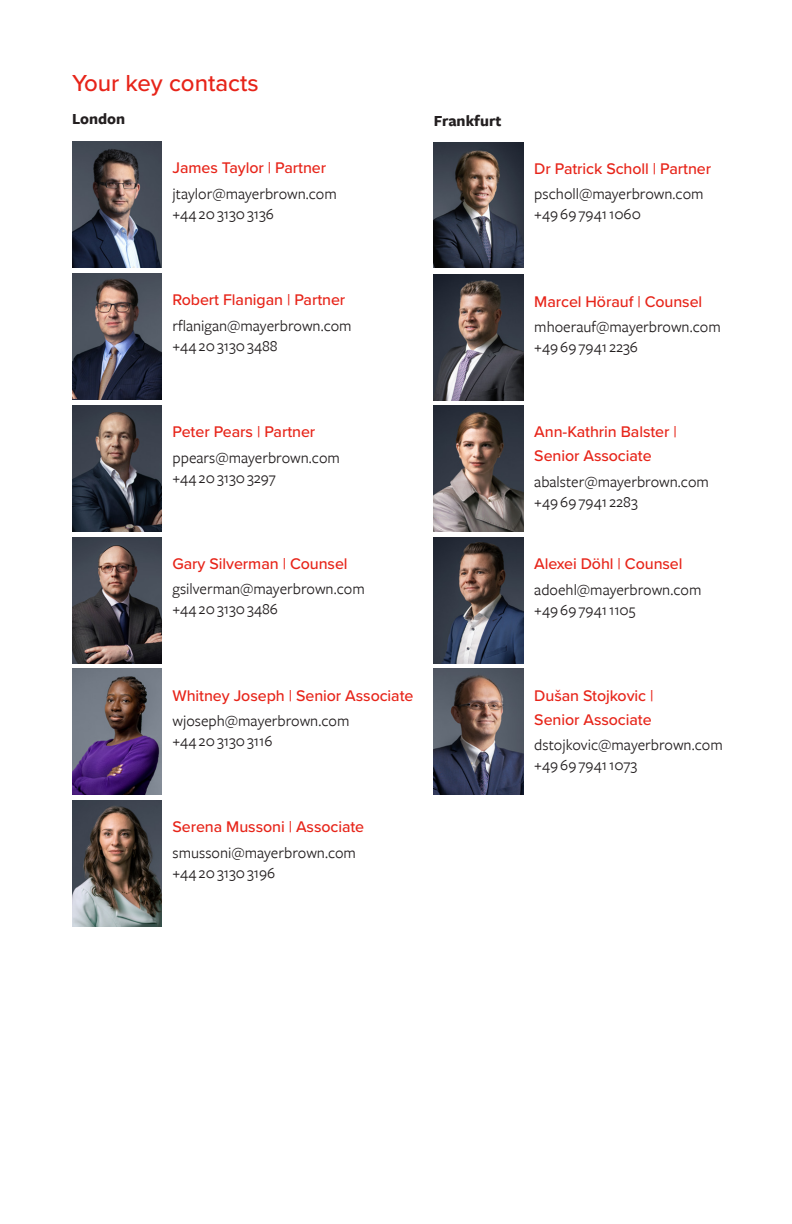
<style>
.page{position:relative;width:792px;height:1224px;background:#fff}
.page>*{position:absolute;margin:0;border:0;box-sizing:border-box;transform-origin:0 0}
.Body_Copy__Subhead{font:500 24px "Proxima Nova";color:#e72419}
.t1{font:16px "Freight Sans";color:#231f20}
.Section_Title{font:500 16px/24px "Proxima Nova";letter-spacing:-.005em;color:#e72419}
.Body_Copy__2-Col{font:700 16px "Freight Sans";color:#231f20}
</style>
<div class="page">
<img style="left:72px;top:142px;width:89px;height:126px">
<img style="left:72px;top:274px;width:89px;height:126px">
<img style="left:72px;top:537px;width:89px;height:126px">
<img style="left:72px;top:669px;width:89px;height:126px">
<img style="left:72px;top:406px;width:89px;height:125px">
<img style="left:72px;top:801px;width:89px;height:126px">
<img style="left:434px;top:142px;width:89px;height:126px">
<img style="left:434px;top:275px;width:89px;height:126px">
<img style="left:434px;top:406px;width:89px;height:125px">
<img style="left:434px;top:538px;width:89px;height:125px">
<img style="left:434px;top:669px;width:89px;height:126px">
<p class="Body_Copy__Subhead" style="left:72px;top:65px;width:188px">Your key contacts</p>
<p class="Body_Copy__2-Col" style="left:72px;top:110px;width:55px">London</p>
<p class="Section_Title" style="left:173px;top:155px;width:155px">James Taylor | Partner</p>
<p class="t1" style="left:173px;top:185px;width:166px">jtaylor@mayerbrown.com</p>
<p class="t1" style="left:173px;top:205px;width:103px">+44 20 3130 3136</p>
<p class="Body_Copy__2-Col" style="left:434px;top:112px;width:69px">Frankfurt</p>
<p class="Section_Title" style="left:173px;top:287px;width:174px">Robert Flanigan | Partner</p>
<p class="t1" style="left:173px;top:317px;width:181px">rflanigan@mayerbrown.com</p>
<p class="t1" style="left:173px;top:337px;width:107px">+44 20 3130 3488</p>
<p class="Section_Title" style="left:173px;top:419px;width:144px">Peter Pears | Partner</p>
<p class="t1" style="left:173px;top:449px;width:169px">ppears@mayerbrown.com</p>
<p class="t1" style="left:173px;top:469px;width:105px">+44 20 3130 3297</p>
<p class="Section_Title" style="left:173px;top:551px;width:177px">Gary Silverman | Counsel</p>
<p class="t1" style="left:173px;top:581px;width:194px">gsilverman@mayerbrown.com</p>
<p class="t1" style="left:173px;top:601px;width:107px">+44 20 3130 3486</p>
<p class="Section_Title" style="left:173px;top:683px;width:242px">Whitney Joseph | Senior Associate</p>
<p class="t1" style="left:173px;top:712px;width:178px">wjoseph@mayerbrown.com</p>
<p class="t1" style="left:173px;top:732px;width:101px">+44 20 3130 3116</p>
<p class="Section_Title" style="left:173px;top:815px;width:193px">Serena Mussoni | Associate</p>
<p class="t1" style="left:173px;top:844px;width:185px">smussoni@mayerbrown.com</p>
<p class="t1" style="left:173px;top:864px;width:104px">+44 20 3130 3196</p>
<p class="Section_Title" style="left:534px;top:156px;width:178px">Dr Patrick Scholl | Partner</p>
<p class="t1" style="left:534px;top:185px;width:171px">pscholl@mayerbrown.com</p>
<p class="t1" style="left:534px;top:205px;width:108px">+49 69 7941 1060</p>
<p class="Section_Title" style="left:534px;top:289px;width:170px">Marcel Hörauf | Counsel</p>
<p class="t1" style="left:534px;top:318px;width:188px">mhoerauf@mayerbrown.com</p>
<p class="t1" style="left:534px;top:338px;width:105px">+49 69 7941 2236</p>
<p class="Section_Title" style="left:534px;top:419px;width:144px">Ann-Kathrin Balster |<br>Senior Associate</p>
<p class="t1" style="left:534px;top:473px;width:176px">abalster@mayerbrown.com</p>
<p class="t1" style="left:534px;top:493px;width:105px">+49 69 7941 2283</p>
<p class="Section_Title" style="left:534px;top:551px;width:150px">Alexei Döhl | Counsel</p>
<p class="t1" style="left:534px;top:581px;width:169px">adoehl@mayerbrown.com</p>
<p class="t1" style="left:534px;top:601px;width:103px">+49 69 7941 1105</p>
<p class="Section_Title" style="left:534px;top:683px;width:121px">Dušan Stojkovic |<br>Senior Associate</p>
<p class="t1" style="left:534px;top:736px;width:190px">dstojkovic@mayerbrown.com</p>
<p class="t1" style="left:534px;top:756px;width:104px">+49 69 7941 1073</p>
</div>
